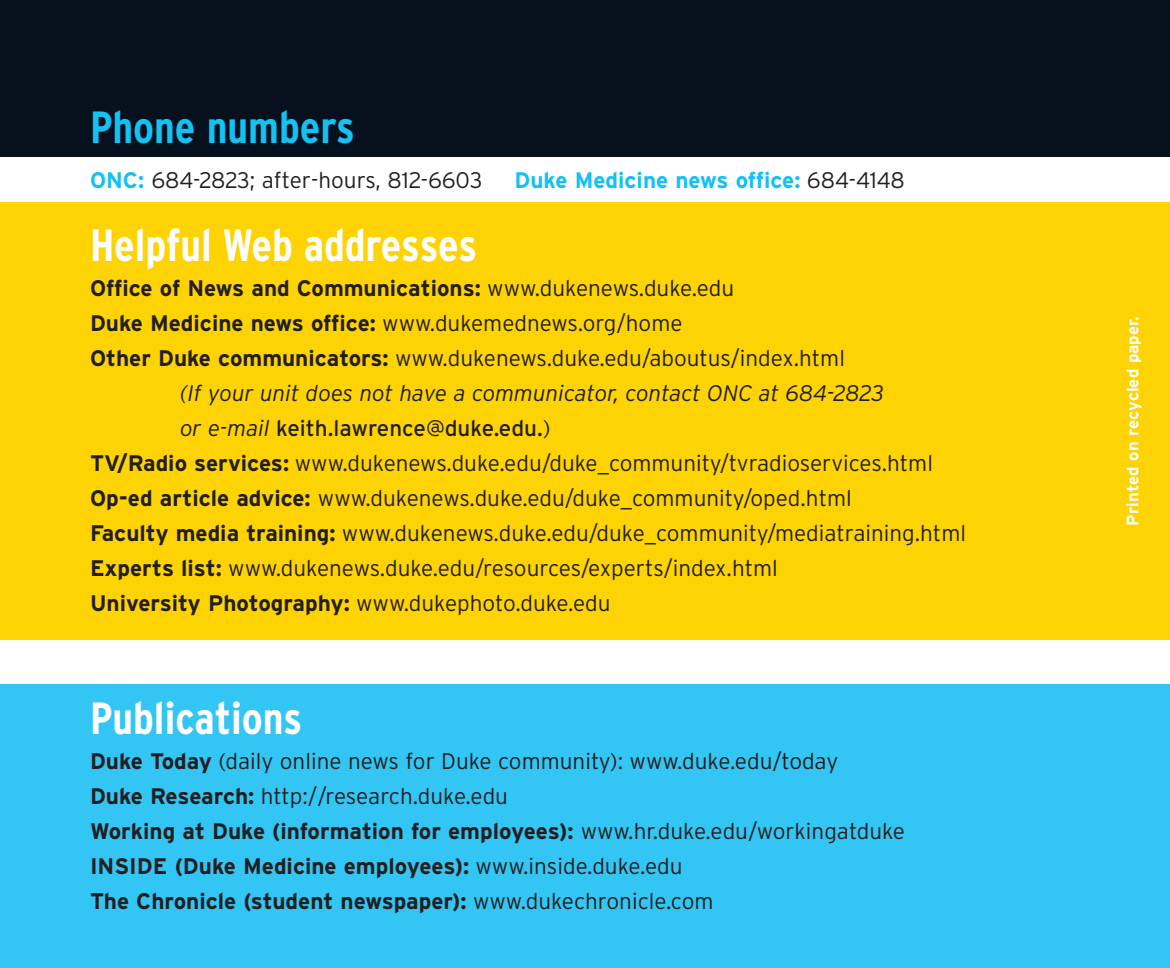
<style>
.page{position:relative;width:1170px;height:968px;background:#fff}
.page>*{position:absolute;margin:0;border:0;box-sizing:border-box;transform-origin:0 0}
.t1{font:700 condensed 45px "Interstate";color:#fff}
.t2{font:700 condensed 45px "Interstate";color:#15c0f2}
.t3{font:300 22.5px/35px "Interstate";color:#231f20}
.t4{font:700 22.5px "Interstate";color:#231f20}
.t5{font:italic 300 22.5px "Interstate";color:#231f20}
.t6{font:22.5px "Interstate";color:#231f20}
.t7{font:700 22.5px "Interstate";color:#15c0f2}
.t8{font:700 16.75px "Interstate";letter-spacing:.005em;color:#fff}
.s1{font-weight:700;color:#15c0f2}
.s2{font-weight:300;color:#231f20}
.s3{font-weight:300}
.s4{font-weight:700}
.s5{font-weight:300;font-style:italic}
</style>
<div class="page">
<div style="left:0;top:0;width:1170px;height:156px;background:#07111d"></div>
<div style="left:0;top:202px;width:1170px;height:437px;background:#fed304"></div>
<div style="left:0;top:684px;width:1170px;height:284px;background:#33c5f3"></div>
<h1 class="t2" style="left:90px;top:110px;width:266px">Phone numbers</h1>
<p class="t3" style="left:90px;top:165px;width:394px"><span class="s1">ONC:</span> 684-2823; after-hours, 812-6603</p>
<p class="t7" style="left:515px;top:172px;width:392px">Duke Medicine news office: <span class="s2">684-4148</span></p>
<h1 class="t1" style="left:90px;top:228px;width:389px">Helpful Web addresses</h1>
<p class="t4" style="left:90px;top:279px;width:646px">Office of News and Communications: <span class="s3">www.dukenews.duke.edu</span></p>
<p class="t3" style="left:90px;top:307px;width:594px"><span class="s4">Duke Medicine news office:</span> www.dukemednews.org/home</p>
<p class="t3" style="left:90px;top:342px;width:756px"><span class="s4">Other Duke communicators:</span> www.dukenews.duke.edu/aboutus/index.html</p>
<p class="t5" style="left:180px;top:384px;width:706px">(If your unit does not have a communicator, contact ONC at 684-2823</p>
<p class="t6" style="left:180px;top:419px;width:372px"><span class="s5">or e-mail</span> keith.lawrence@duke.edu.<span class="s3">)</span></p>
<p class="t3" style="left:90px;top:447px;width:844px"><span class="s4">TV/Radio services:</span> www.dukenews.duke.edu/duke_community/tvradioservices.html</p>
<p class="t3" style="left:90px;top:482px;width:763px"><span class="s4">Op-ed article advice:</span> www.dukenews.duke.edu/duke_community/oped.html</p>
<p class="t3" style="left:90px;top:517px;width:878px"><span class="s4">Faculty media training:</span> www.dukenews.duke.edu/duke_community/mediatraining.html</p>
<p class="t3" style="left:90px;top:552px;width:689px"><span class="s4">Experts list:</span> www.dukenews.duke.edu/resources/experts/index.html</p>
<p class="t4" style="left:90px;top:594px;width:522px">University Photography: <span class="s3">www.dukephoto.duke.edu</span></p>
<h1 class="t1" style="left:90px;top:701px;width:214px">Publications</h1>
<p class="t3" style="left:90px;top:745px;width:817px"><span class="s4">Duke Today</span> (daily online news for Duke community): www.duke.edu/today<br><span class="s4">Duke Research:</span> http://research.duke.edu<br><span class="s4">Working at Duke (information for employees):</span> www.hr.duke.edu/workingatduke <span class="s4">INSIDE (Duke Medicine employees):</span> www.inside.duke.edu<br><span class="s4">The Chronicle (student newspaper):</span> www.dukechronicle.com</p>
<p class="t8" style="left:1126px;top:525px;width:211px;rotate:-90deg">Printed on recycled paper.</p>
</div>
